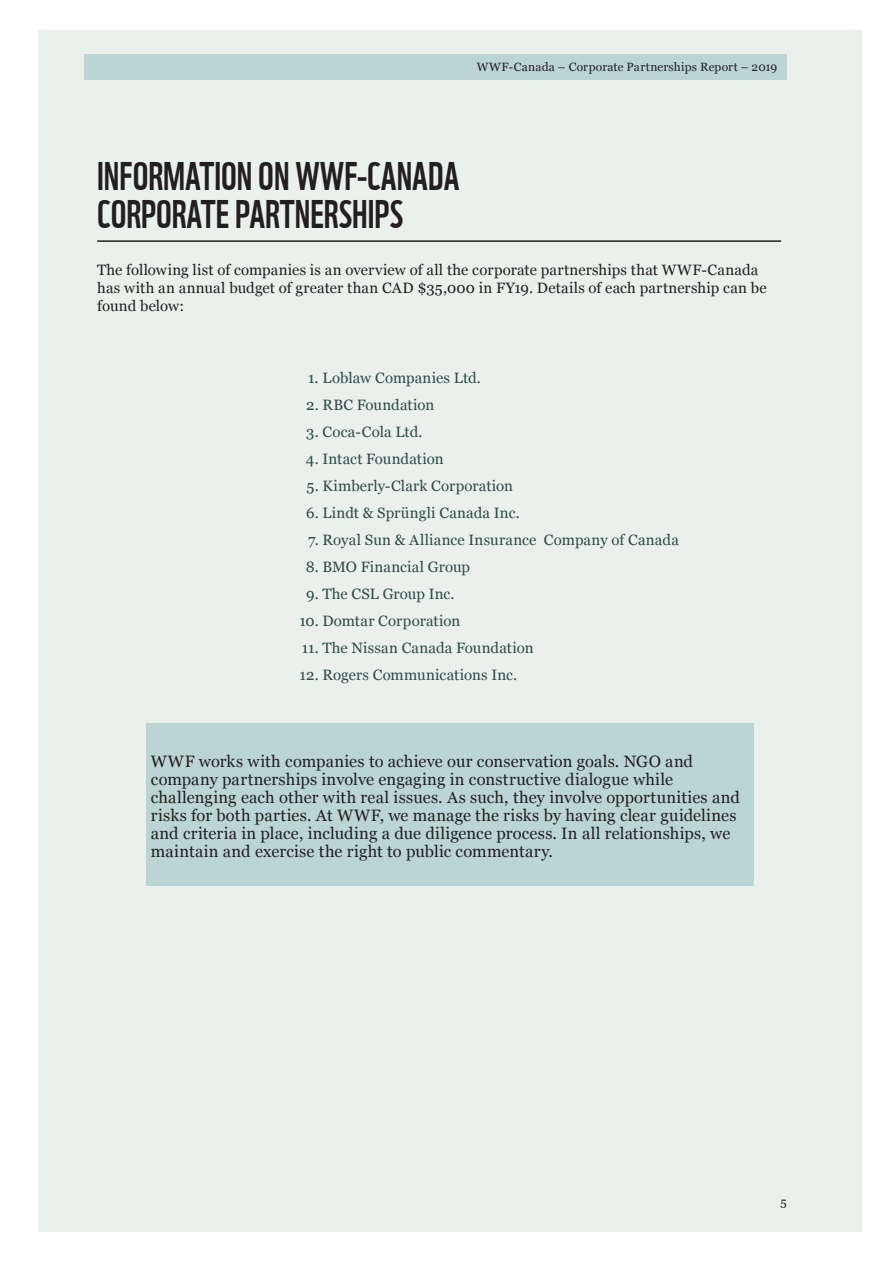
<style>
.page{position:relative;width:893px;height:1263px;background:#fff}
.page>*{position:absolute;margin:0;border:0;box-sizing:border-box;transform-origin:0 0}
._1__Section_title{font:39px/37.5px "WWF";color:#231f20}
.A4_Body_text{font:16.5px/18px "Georgia";letter-spacing:.01em;color:#231f20}
.GI_Body_text{font:15px "Georgia";letter-spacing:.01em;color:#304949}
.GI_Body_text-2{font:15px/18px "Georgia";letter-spacing:.01em;color:#231f20}
.A4_running_head_le{font:12px "Georgia";letter-spacing:.02em;color:#231f20}
.A4_Folio_aligned_l{font:12px "Georgia";color:#231f20}
</style>
<div class="page">
<div style="left:39px;top:30px;width:823px;height:1202px;background:#eaf1ed"></div>
<hr style="left:97px;top:240px;width:684px;height:2px;background:#231f20">
<div style="left:147px;top:723px;width:607px;height:162px;background:#bbd5d6"></div>
<div style="left:84px;top:54px;width:703px;height:26px;background:#bbd5d6"></div>
<p class="A4_running_head_le" style="left:477px;top:58px;width:302px">WWF-Canada – Corporate Partnerships Report – 2019</p>
<p class="_1__Section_title" style="left:97px;top:154px;width:364px">INFORMATION ON WWF-CANADA<br>CORPORATE PARTNERSHIPS</p>
<p class="GI_Body_text-2" style="left:97px;top:261px;width:671px">The following list of companies is an overview of all the corporate partnerships that WWF-Canada has with an annual budget of greater than CAD $35,000 in FY19. Details of each partnership can be found below:</p>
<p class="GI_Body_text" style="left:308px;top:367px;width:174px">1. Loblaw Companies Ltd.</p>
<p class="GI_Body_text" style="left:306px;top:394px;width:130px">2. RBC Foundation</p>
<p class="GI_Body_text" style="left:306px;top:421px;width:118px">3. Coca-Cola Ltd.</p>
<p class="GI_Body_text" style="left:306px;top:448px;width:139px">4. Intact Foundation</p>
<p class="GI_Body_text" style="left:306px;top:475px;width:208px">5. Kimberly-Clark Corporation</p>
<p class="GI_Body_text" style="left:306px;top:502px;width:215px">6. Lindt &amp; Sprüngli Canada Inc.</p>
<p class="GI_Body_text" style="left:308px;top:529px;width:372px">7. Royal Sun &amp; Alliance Insurance Company of Canada</p>
<p class="GI_Body_text" style="left:306px;top:556px;width:166px">8. BMO Financial Group</p>
<p class="GI_Body_text" style="left:306px;top:583px;width:150px">9. The CSL Group Inc.</p>
<p class="GI_Body_text" style="left:299px;top:610px;width:162px">10. Domtar Corporation</p>
<p class="GI_Body_text" style="left:302px;top:637px;width:233px">11. The Nissan Canada Foundation</p>
<p class="GI_Body_text" style="left:299px;top:664px;width:219px">12. Rogers Communications Inc.</p>
<p class="A4_Body_text" style="left:151px;top:751px;width:591px">WWF works with companies to achieve our conservation goals. NGO and company partnerships involve engaging in constructive dialogue while challenging each other with real issues. As such, they involve opportunities and risks for both parties. At WWF, we manage the risks by having clear guidelines and criteria in place, including a due diligence process. In all relationships, we maintain and exercise the right to public commentary.</p>
<p class="A4_Folio_aligned_l" style="left:780px;top:1193px;width:8px">5</p>
</div>
